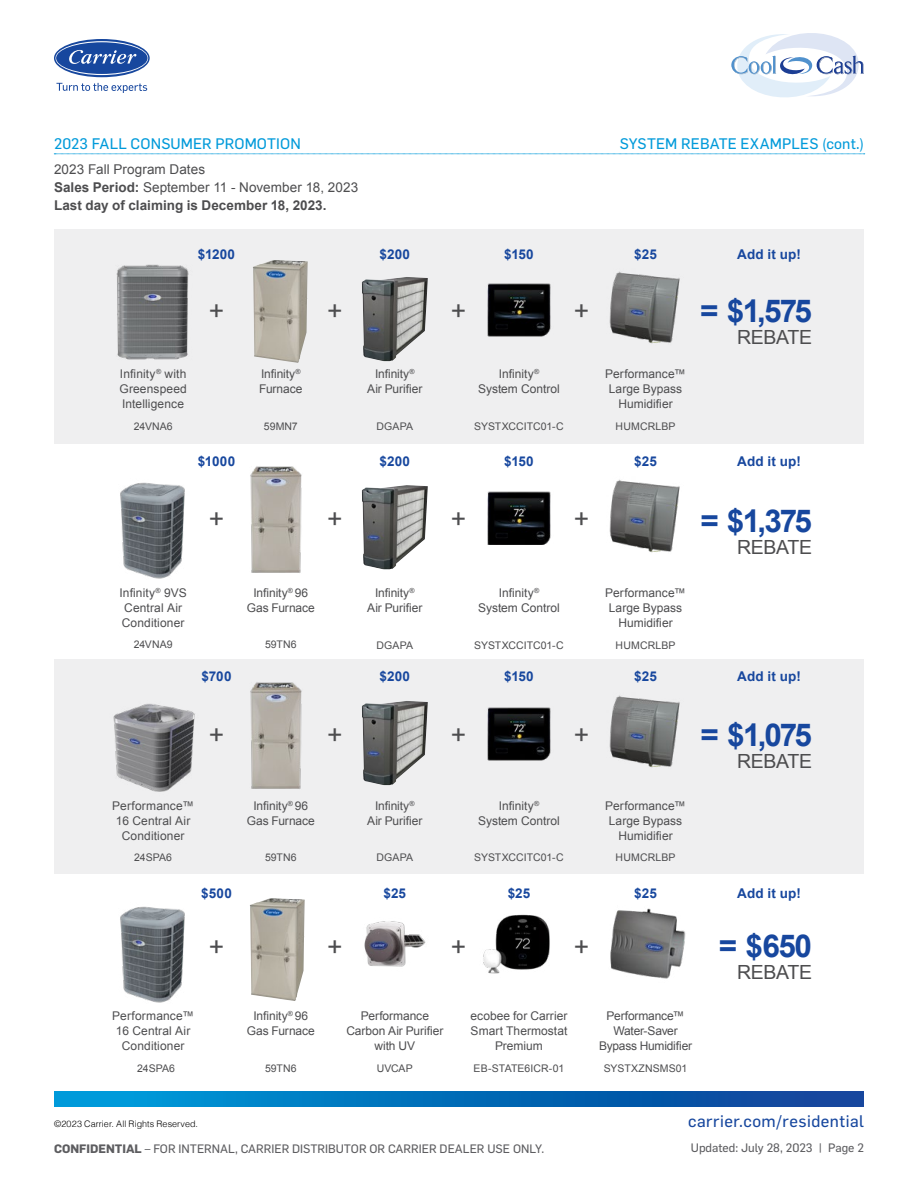
<style>
.page{position:relative;width:918px;height:1188px;background:#fff}
.page>*{position:absolute;margin:0;border:0;box-sizing:border-box;transform-origin:0 0}
.t1{font:700 31.5px "Arial";letter-spacing:-.07em;color:#17479e}
.t2{font:26.4px "Arial";color:#4d4d4f}
.t3{font:19.5px "Arial";letter-spacing:-.015em;color:#4d4d4f}
.t4{font:16.5px "Flama Basic";letter-spacing:.03em;color:#17479e}
.t5{font:15px "Flama Basic";letter-spacing:.01em;color:#009ada}
.t6{font:13.5px/18px "Arial";letter-spacing:.005em;color:#4d4d4f}
.t7{font:700 13.5px "Arial";letter-spacing:.015em;color:#17479e}
.t8{font:12px/15px "Arial";letter-spacing:.005em;color:#4d4d4f;text-align:center}
.t9{font:12px "Flama Basic";color:#5d5d60}
.t10{font:12px/15px "Arial";letter-spacing:-.02em;color:#4d4d4f;text-align:center}
.t11{font:10.5px "Arial";letter-spacing:.005em;color:#4d4d4f}
.t12{font:300 9px "Helvetica";letter-spacing:.005em;color:#000}
.s1{font-weight:700}
.s2{font-family:"Flama";font-weight:700}
</style>
<div class="page">
<svg style="left:56px;top:83px;width:91px;height:10px"></svg>
<svg style="left:54px;top:39px;width:96px;height:38px"></svg>
<svg style="left:55px;top:41px;width:93px;height:34px"></svg>
<svg style="left:731px;top:33px;width:133px;height:65px"></svg>
<svg style="left:54px;top:154px;width:811px;height:1px"></svg>
<div style="left:54px;top:230px;width:810px;height:214px;background:#efeff0"></div>
<div style="left:54px;top:659px;width:810px;height:215px;background:#efeff0"></div>
<img style="left:609px;top:271px;width:71px;height:73px">
<img style="left:362px;top:277px;width:44px;height:76px">
<img style="left:487px;top:283px;width:64px;height:53px">
<img style="left:116px;top:264px;width:73px;height:96px">
<img style="left:253px;top:260px;width:55px;height:103px">
<img style="left:609px;top:479px;width:71px;height:74px">
<img style="left:362px;top:485px;width:44px;height:79px">
<img style="left:487px;top:491px;width:64px;height:53px">
<img style="left:120px;top:482px;width:65px;height:97px">
<img style="left:250px;top:466px;width:52px;height:107px">
<img style="left:609px;top:695px;width:71px;height:73px">
<img style="left:362px;top:701px;width:44px;height:78px">
<img style="left:487px;top:707px;width:64px;height:53px">
<img style="left:113px;top:703px;width:82px;height:89px">
<img style="left:250px;top:682px;width:52px;height:107px">
<img style="left:610px;top:908px;width:76px;height:71px">
<img style="left:364px;top:921px;width:62px;height:46px">
<img style="left:483px;top:914px;width:67px;height:60px">
<img style="left:120px;top:906px;width:65px;height:97px">
<img style="left:250px;top:898px;width:55px;height:103px">
<div style="left:54px;top:1091px;width:810px;height:16px;background:linear-gradient(to right,#009edb,#0e3e96)"></div>
<p class="t5" style="left:54px;top:133px;width:248px">2023 FALL CONSUMER PROMOTION</p>
<p class="t5" style="left:620px;top:133px;width:246px">SYSTEM REBATE EXAMPLES (cont.)</p>
<p class="t6" style="left:54px;top:160px;width:306px">2023 Fall Program Dates<br><span class="s1">Sales Period:</span> September 11 - November 18, 2023<br><span class="s1">Last day of claiming is December 18, 2023.</span></p>
<p class="t8" style="left:119px;top:367px;width:69px;text-align:justify">Infinity<sup>®</sup> with Greenspeed Intelligence</p>
<p class="t11" style="left:134px;top:419px;width:40px">24VNA6</p>
<p class="t7" style="left:198px;top:245px;width:39px">$1200</p>
<p class="t7" style="left:737px;top:245px;width:65px">Add it up!</p>
<h1 class="t1" style="left:700px;top:290px;width:113px">= $1,575</h1>
<h3 class="t3" style="left:737px;top:324px;width:76px">REBATE</h3>
<p class="t7" style="left:380px;top:245px;width:32px">$200</p>
<p class="t7" style="left:504px;top:245px;width:31px">$150</p>
<p class="t7" style="left:634px;top:245px;width:24px">$25</p>
<h2 class="t2" style="left:209px;top:293px;width:17px">+</h2>
<h2 class="t2" style="left:327px;top:293px;width:17px">+</h2>
<h2 class="t2" style="left:451px;top:293px;width:17px">+</h2>
<h2 class="t2" style="left:574px;top:293px;width:17px">+</h2>
<p class="t8" style="left:259px;top:367px;width:45px;text-align:left">Infinity<sup>®<br></sup>Furnace</p>
<p class="t8" style="left:367px;top:367px;width:57px">Infinity<sup>®<br></sup>Air Purifier</p>
<p class="t8" style="left:478px;top:367px;width:83px">Infinity<sup>®<br></sup>System Control</p>
<p class="t8" style="left:605px;top:367px;width:82px">Performance™<br>Large Bypass<br>Humidifier</p>
<p class="t11" style="left:264px;top:419px;width:35px">59MN7</p>
<p class="t11" style="left:376px;top:419px;width:38px">DGAPA</p>
<p class="t11" style="left:474px;top:419px;width:91px">SYSTXCCITC01-C</p>
<p class="t11" style="left:616px;top:419px;width:61px">HUMCRLBP</p>
<p class="t7" style="left:198px;top:452px;width:39px">$1000</p>
<h2 class="t2" style="left:209px;top:501px;width:17px">+</h2>
<h2 class="t2" style="left:327px;top:501px;width:17px">+</h2>
<p class="t7" style="left:380px;top:452px;width:32px">$200</p>
<p class="t7" style="left:504px;top:452px;width:31px">$150</p>
<h2 class="t2" style="left:451px;top:501px;width:17px">+</h2>
<h2 class="t2" style="left:574px;top:501px;width:17px">+</h2>
<p class="t7" style="left:634px;top:452px;width:24px">$25</p>
<p class="t7" style="left:737px;top:452px;width:65px">Add it up!</p>
<h1 class="t1" style="left:700px;top:500px;width:113px">= $1,375</h1>
<h3 class="t3" style="left:737px;top:534px;width:76px">REBATE</h3>
<p class="t8" style="left:119px;top:585px;width:69px;text-align:left">Infinity<sup>®</sup> 9VS<br>Central Air<br>Conditioner</p>
<p class="t11" style="left:134px;top:637px;width:40px">24VNA9</p>
<p class="t7" style="left:201px;top:668px;width:32px">$700</p>
<p class="t8" style="left:247px;top:585px;width:69px">Infinity<sup>®</sup> 96<br>Gas Furnace</p>
<p class="t11" style="left:265px;top:637px;width:33px">59TN6</p>
<h2 class="t2" style="left:209px;top:717px;width:17px">+</h2>
<h2 class="t2" style="left:327px;top:717px;width:17px">+</h2>
<p class="t8" style="left:367px;top:585px;width:57px">Infinity<sup>®<br></sup>Air Purifier</p>
<p class="t11" style="left:376px;top:638px;width:38px">DGAPA</p>
<p class="t7" style="left:380px;top:668px;width:32px">$200</p>
<p class="t8" style="left:478px;top:585px;width:83px">Infinity<sup>®<br></sup>System Control</p>
<p class="t8" style="left:605px;top:585px;width:82px">Performance™<br>Large Bypass<br>Humidifier</p>
<p class="t11" style="left:474px;top:638px;width:91px">SYSTXCCITC01-C</p>
<p class="t11" style="left:616px;top:639px;width:61px">HUMCRLBP</p>
<p class="t7" style="left:504px;top:668px;width:31px">$150</p>
<h2 class="t2" style="left:451px;top:717px;width:17px">+</h2>
<h2 class="t2" style="left:574px;top:717px;width:17px">+</h2>
<p class="t7" style="left:634px;top:668px;width:24px">$25</p>
<p class="t7" style="left:737px;top:668px;width:65px">Add it up!</p>
<h1 class="t1" style="left:701px;top:714px;width:113px">= $1,075</h1>
<h3 class="t3" style="left:737px;top:748px;width:76px">REBATE</h3>
<p class="t8" style="left:112px;top:798px;width:83px">Performance™<br>16 Central Air<br>Conditioner</p>
<p class="t11" style="left:134px;top:851px;width:39px">24SPA6</p>
<p class="t7" style="left:201px;top:885px;width:32px">$500</p>
<p class="t8" style="left:247px;top:798px;width:69px">Infinity<sup>®</sup> 96<br>Gas Furnace</p>
<p class="t11" style="left:265px;top:851px;width:33px">59TN6</p>
<p class="t8" style="left:367px;top:798px;width:57px">Infinity<sup>®<br></sup>Air Purifier</p>
<p class="t8" style="left:478px;top:798px;width:83px">Infinity<sup>®<br></sup>System Control</p>
<p class="t11" style="left:376px;top:851px;width:38px">DGAPA</p>
<p class="t11" style="left:474px;top:851px;width:91px">SYSTXCCITC01-C</p>
<p class="t7" style="left:384px;top:885px;width:24px">$25</p>
<p class="t7" style="left:508px;top:885px;width:24px">$25</p>
<h2 class="t2" style="left:209px;top:929px;width:17px">+</h2>
<h2 class="t2" style="left:327px;top:929px;width:17px">+</h2>
<h2 class="t2" style="left:451px;top:929px;width:17px">+</h2>
<h2 class="t2" style="left:574px;top:929px;width:17px">+</h2>
<p class="t8" style="left:605px;top:798px;width:82px">Performance™<br>Large Bypass<br>Humidifier</p>
<p class="t11" style="left:616px;top:851px;width:61px">HUMCRLBP</p>
<p class="t7" style="left:634px;top:885px;width:24px">$25</p>
<p class="t8" style="left:112px;top:1009px;width:83px">Performance™<br>16 Central Air<br>Conditioner</p>
<p class="t8" style="left:247px;top:1009px;width:69px">Infinity<sup>®</sup> 96<br>Gas Furnace</p>
<p class="t8" style="left:346px;top:1009px;width:99px">Performance<br>Carbon Air Purifier with UV</p>
<p class="t8" style="left:470px;top:1009px;width:99px">ecobee for Carrier<br>Smart Thermostat<br>Premium</p>
<p class="t10" style="left:599px;top:1009px;width:95px">Performance™<br>Water-Saver<br>Bypass Humidifier</p>
<p class="t11" style="left:137px;top:1061px;width:39px">24SPA6</p>
<p class="t11" style="left:265px;top:1061px;width:33px">59TN6</p>
<p class="t11" style="left:377px;top:1061px;width:38px">UVCAP</p>
<p class="t11" style="left:474px;top:1061px;width:92px">EB-STATE6ICR-01</p>
<p class="t11" style="left:604px;top:1061px;width:85px">SYSTXZNSMS01</p>
<p class="t7" style="left:737px;top:885px;width:65px">Add it up!</p>
<h1 class="t1" style="left:719px;top:925px;width:95px">= $650</h1>
<h3 class="t3" style="left:737px;top:959px;width:76px">REBATE</h3>
<p class="t12" style="left:54px;top:1116px;width:146px">©2023 Carrier. All Rights Reserved.</p>
<h3 class="t4" style="left:688px;top:1110px;width:177px">carrier.com/residential</h3>
<p class="t9" style="left:54px;top:1140px;width:492px"><span class="s2">CONFIDENTIAL</span> – FOR INTERNAL, CARRIER DISTRIBUTOR OR CARRIER DEALER USE ONLY.</p>
<p class="t9" style="left:691px;top:1139px;width:175px">Updated: July 28, 2023 | Page 2</p>
</div>
